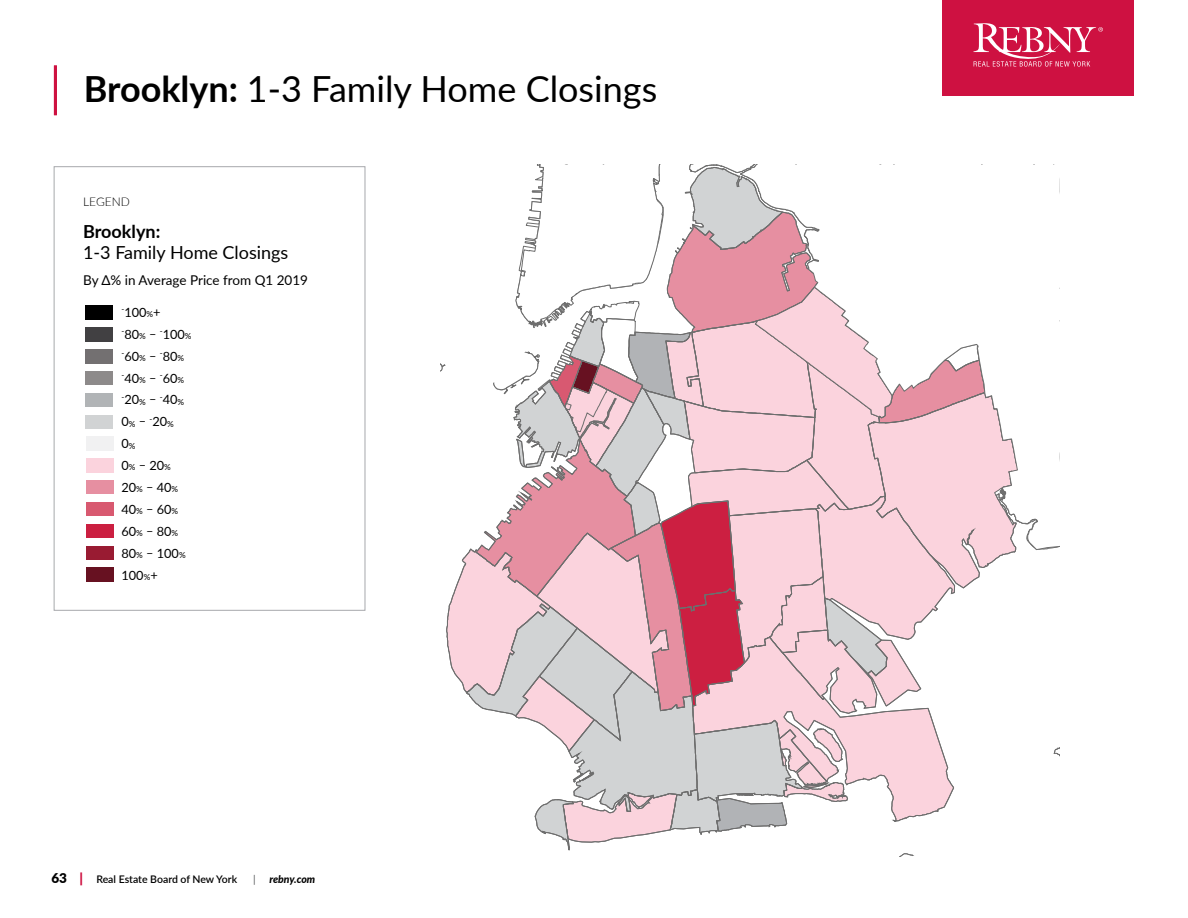
<style>
.page{position:relative;width:1188px;height:918px;background:#fff}
.page>*{position:absolute;margin:0;border:0;box-sizing:border-box;transform-origin:0 0}
.t1{font:36px "Lato";color:#000}
.t2{font:18px "Lato";color:#000}
.t3{font:700 18px "Lato";color:#000}
.t4{font:13.5px "Lato";color:#000}
.t5{font:12.75px "Lato";color:#000}
.t6{font:300 12px "Lato";color:#000}
.t7{font:600 10.5px "Lato";letter-spacing:-.005em;color:#000}
.t8{font:italic 800 10.5px "Lato";letter-spacing:-.005em;color:#000}
.t9{font:10.5px "Lato";color:#58595b}
.s1{font-weight:700}
.s2{font-size:8.25px}
.s3{font-weight:900;font-size:13.5px}
.s4{font-weight:900;font-size:13.5px;color:#ce1141}
</style>
<div class="page">
<div style="left:942px;top:0;width:191px;height:96px;background:#ce1141"></div>
<svg style="left:973px;top:23px;width:130px;height:44px"></svg>
<hr style="left:54px;top:66px;width:3px;height:49px;background:#ce1141">
<div style="left:86px;top:371px;width:27px;height:14px;background:#8d8a8a"></div>
<div style="left:86px;top:393px;width:27px;height:14px;background:#b1b4b6"></div>
<div style="left:86px;top:415px;width:27px;height:14px;background:#d1d3d4"></div>
<div style="left:86px;top:349px;width:27px;height:14px;background:#737071"></div>
<div style="left:86px;top:327px;width:27px;height:14px;background:#414042"></div>
<div style="left:86px;top:305px;width:27px;height:14px;background:#000"></div>
<div style="left:86px;top:502px;width:27px;height:14px;background:#d85970"></div>
<div style="left:86px;top:480px;width:27px;height:14px;background:#e68fa1"></div>
<div style="left:86px;top:524px;width:27px;height:14px;background:#cb1f41"></div>
<div style="left:86px;top:568px;width:27px;height:14px;background:#671121"></div>
<div style="left:86px;top:546px;width:27px;height:14px;background:#991b32"></div>
<div style="left:86px;top:437px;width:27px;height:14px;background:#f1f1f2"></div>
<div style="left:86px;top:458px;width:27px;height:14px;background:#fbd3dd"></div>
<div style="left:54px;top:166px;width:311px;height:444px;border:1px solid #a7a9ac"></div>
<svg style="left:440px;top:164px;width:620px;height:693px"></svg>
<h1 class="t1" style="left:84px;top:63px;width:575px"><span class="s1">Brooklyn:</span> 1-3 Family Home Closings</h1>
<p class="t6" style="left:83px;top:194px;width:48px">LEGEND</p>
<h2 class="t3" style="left:83px;top:218px;width:79px">Brooklyn:</h2>
<h2 class="t2" style="left:83px;top:240px;width:207px">1-3 Family Home Closings</h2>
<p class="t4" style="left:83px;top:270px;width:226px">By Δ% in Average Price from Q1 2019</p>
<p class="t5" style="left:122px;top:303px;width:41px"><sup>-</sup>100<span class="s2">%</span>+</p>
<p class="t5" style="left:122px;top:325px;width:72px"><sup>-</sup>80<span class="s2">%</span> – <sup>-</sup>100<span class="s2">%</span></p>
<p class="t5" style="left:122px;top:347px;width:64px"><sup>-</sup>60<span class="s2">%</span> – <sup>-</sup>80<span class="s2">%</span></p>
<p class="t5" style="left:122px;top:391px;width:64px"><sup>-</sup>20<span class="s2">%</span> – <sup>-</sup>40<span class="s2">%</span></p>
<p class="t5" style="left:122px;top:435px;width:16px">0<span class="s2">%</span></p>
<p class="t5" style="left:122px;top:369px;width:64px"><sup>-</sup>40<span class="s2">%</span> – <sup>-</sup>60<span class="s2">%</span></p>
<p class="t5" style="left:122px;top:413px;width:54px">0<span class="s2">%</span> – <sup>-</sup>20<span class="s2">%</span></p>
<p class="t5" style="left:122px;top:456px;width:51px">0<span class="s2">%</span> – 20<span class="s2">%</span></p>
<p class="t5" style="left:122px;top:478px;width:58px">20<span class="s2">%</span> – 40<span class="s2">%</span></p>
<p class="t5" style="left:122px;top:500px;width:58px">40<span class="s2">%</span> – 60<span class="s2">%</span></p>
<p class="t5" style="left:122px;top:544px;width:66px">80<span class="s2">%</span> – 100<span class="s2">%</span></p>
<p class="t5" style="left:122px;top:522px;width:58px">60<span class="s2">%</span> – 80<span class="s2">%</span></p>
<p class="t5" style="left:122px;top:566px;width:38px">100<span class="s2">%</span>+</p>
<p class="t7" style="left:51px;top:871px;width:187px"><span class="s3">63</span> <span class="s4">|</span> Real Estate Board of New York</p>
<p class="t9" style="left:253px;top:872px;width:4px">|</p>
<p class="t8" style="left:269px;top:871px;width:47px">rebny.com</p>
</div>
